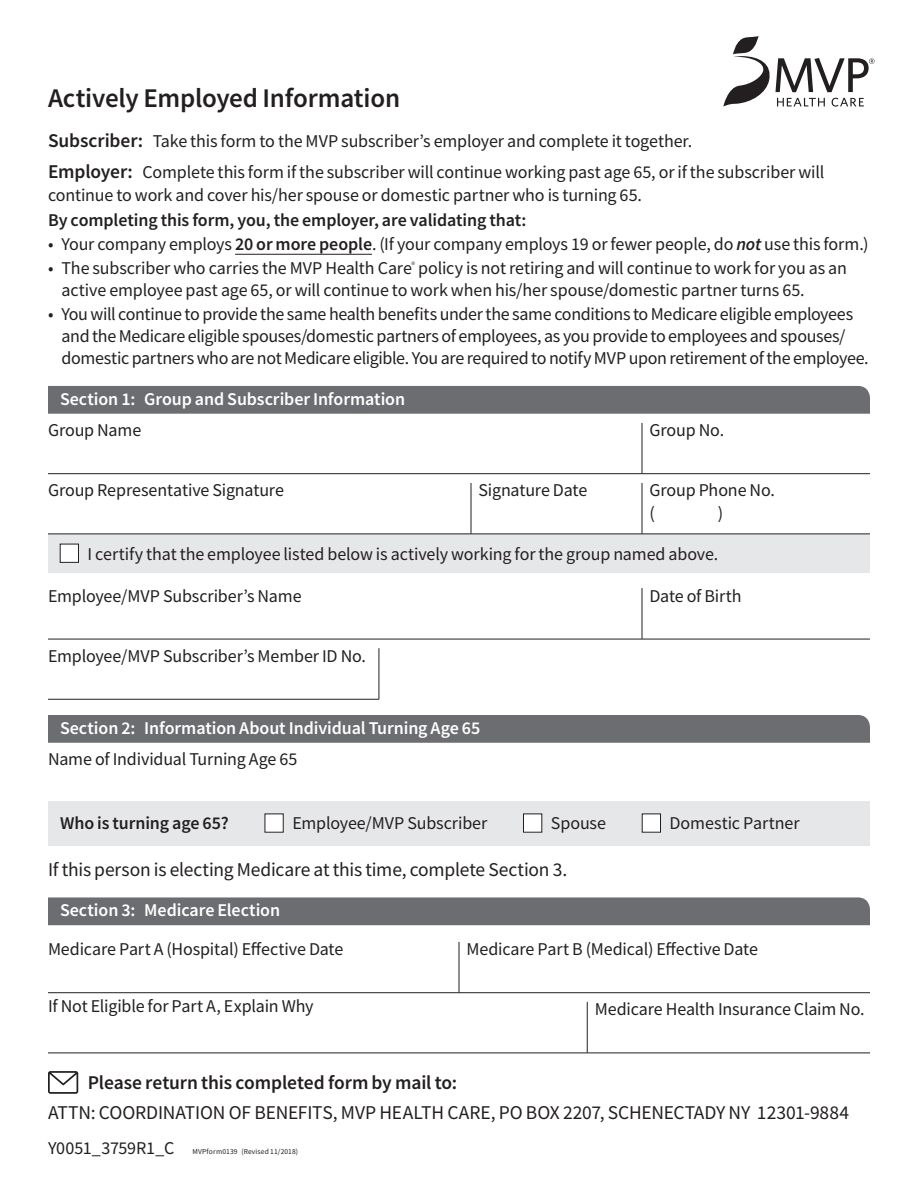
<style>
.page{position:relative;width:918px;height:1188px;background:#fff}
.page>*{position:absolute;margin:0;border:0;box-sizing:border-box;transform-origin:0 0}
.t1{font:600 27px "Source Sans Pro";letter-spacing:-.01em;color:#231f20}
.t2{font:19.5px "Source Sans Pro";letter-spacing:-.01em;color:#231f20}
.t3{font:600 19.5px "Source Sans Pro";letter-spacing:-.005em;color:#231f20}
.t4{font:18px/22.4px "Source Sans Pro";letter-spacing:-.01em;color:#231f20}
.Paragraph_Style_5{font:600 18px "Source Sans Pro";letter-spacing:-.005em;color:#fff}
.t5{font:600 18px "Source Sans Pro";letter-spacing:-.005em;color:#231f20}
.t6{font:7.5px "Source Sans Pro";letter-spacing:.02em;color:#231f20}
.s1{font-weight:600;font-size:19.5px}
.s2{font-weight:600}
.s3{font-weight:600;font-style:italic}
</style>
<div class="page">
<svg style="left:723px;top:36px;width:151px;height:71px"></svg>
<hr style="left:235px;top:254px;width:137px;height:1px;background:#231f20">
<div style="left:48px;top:386px;width:822px;height:28px;background:#6c6d70"></div>
<div style="left:48px;top:534px;width:822px;height:39px;background:#e6e7e9"></div>
<hr style="left:642px;top:423px;width:1px;height:50px;background:#231f20">
<hr style="left:48px;top:473px;width:594px;height:1px;background:#231f20">
<hr style="left:642px;top:473px;width:228px;height:1px;background:#231f20">
<hr style="left:471px;top:483px;width:1px;height:51px;background:#231f20">
<hr style="left:642px;top:483px;width:1px;height:51px;background:#231f20">
<hr style="left:48px;top:534px;width:423px;height:1px;background:#231f20">
<hr style="left:471px;top:534px;width:171px;height:1px;background:#231f20">
<hr style="left:642px;top:534px;width:228px;height:1px;background:#231f20">
<div style="left:60px;top:544px;width:18px;height:18px;background:#fff"></div>
<div style="left:60px;top:544px;width:19px;height:19px;border:1px solid #231f20"></div>
<hr style="left:642px;top:588px;width:1px;height:51px;background:#231f20">
<hr style="left:48px;top:639px;width:594px;height:1px;background:#231f20">
<hr style="left:642px;top:639px;width:228px;height:1px;background:#231f20">
<hr style="left:48px;top:699px;width:331px;height:1px;background:#231f20">
<hr style="left:379px;top:648px;width:1px;height:51px;background:#231f20">
<div style="left:48px;top:715px;width:822px;height:28px;background:#6c6d70"></div>
<div style="left:48px;top:801px;width:822px;height:45px;background:#e6e7e9"></div>
<div style="left:265px;top:814px;width:18px;height:18px;background:#fff"></div>
<div style="left:524px;top:814px;width:18px;height:18px;background:#fff"></div>
<div style="left:523px;top:814px;width:19px;height:18px;border:1px solid #231f20"></div>
<div style="left:642px;top:814px;width:19px;height:18px;background:#fff"></div>
<div style="left:642px;top:814px;width:19px;height:18px;border:1px solid #231f20"></div>
<div style="left:48px;top:897px;width:822px;height:28px;background:#6c6d70"></div>
<hr style="left:459px;top:942px;width:1px;height:51px;background:#231f20">
<hr style="left:48px;top:992px;width:411px;height:1px;background:#231f20">
<hr style="left:459px;top:992px;width:411px;height:1px;background:#231f20">
<hr style="left:48px;top:1053px;width:539px;height:1px;background:#231f20">
<hr style="left:587px;top:1053px;width:283px;height:1px;background:#231f20">
<hr style="left:587px;top:1002px;width:1px;height:51px;background:#231f20">
<svg style="left:48px;top:1071px;width:30px;height:23px"></svg>
<p class="t1" style="left:48px;top:80px;width:354px">Actively Employed Information</p>
<p class="t4" style="left:48px;top:129px;width:646px"><span class="s1">Subscriber:</span> Take this form to the MVP subscriber’s employer and complete it together.</p>
<p class="t4" style="left:48px;top:161px;width:778px"><span class="s1">Employer:</span> Complete this form if the subscriber will continue working past age 65, or if the subscriber will continue to work and cover his/her spouse or domestic partner who is turning 65.</p>
<p class="t5" style="left:48px;top:208px;width:480px">By completing this form, you, the employer, are validating that:</p>
<p class="t4" style="left:48px;top:233px;width:822px">• Your company employs <span class="s2">20 or more people</span>. (If your company employs 19 or fewer people, do <span class="s3">not</span> use this form.)</p>
<p class="t4" style="left:62px;top:256px;width:787px;text-indent:-14px">• The subscriber who carries the MVP Health Care<sup>®</sup> policy is not retiring and will continue to work for you as an active employee past age 65, or will continue to work when his/her spouse/domestic partner turns 65.</p>
<p class="t4" style="left:62px;top:302px;width:809px;text-indent:-14px">• You will continue to provide the same health benefits under the same conditions to Medicare eligible employees and the Medicare eligible spouses/domestic partners of employees, as you provide to employees and spouses/ domestic partners who are not Medicare eligible. You are required to notify MVP upon retirement of the employee.</p>
<p class="Paragraph_Style_5" style="left:60px;top:387px;width:347px">Section 1: Group and Subscriber Information</p>
<p class="t4" style="left:48px;top:419px;width:95px">Group Name</p>
<p class="t4" style="left:650px;top:419px;width:76px">Group No.</p>
<p class="t4" style="left:48px;top:479px;width:237px">Group Representative Signature</p>
<p class="t4" style="left:478px;top:479px;width:110px">Signature Date</p>
<p class="t4" style="left:650px;top:479px;width:127px">Group Phone No.</p>
<p class="t4" style="left:650px;top:501px;width:7px">(</p>
<p class="t4" style="left:718px;top:501px;width:7px">)</p>
<p class="t4" style="left:88px;top:542px;width:632px">I certify that the employee listed below is actively working for the group named above.</p>
<p class="t4" style="left:48px;top:584px;width:255px">Employee/MVP Subscriber’s Name</p>
<p class="t4" style="left:650px;top:584px;width:94px">Date of Birth</p>
<p class="t4" style="left:48px;top:644px;width:320px">Employee/MVP Subscriber’s Member ID No.</p>
<p class="Paragraph_Style_5" style="left:60px;top:716px;width:422px">Section 2: Information About Individual Turning Age 65</p>
<p class="t4" style="left:48px;top:748px;width:251px">Name of Individual Turning Age 65</p>
<p class="t5" style="left:60px;top:812px;width:170px">Who is turning age 65?</p>
<p class="t4" style="left:292px;top:812px;width:197px">Employee/MVP Subscriber</p>
<p class="t4" style="left:551px;top:812px;width:57px">Spouse</p>
<p class="t4" style="left:670px;top:812px;width:132px">Domestic Partner</p>
<p class="t2" style="left:48px;top:857px;width:521px">If this person is electing Medicare at this time, complete Section 3.</p>
<p class="Paragraph_Style_5" style="left:60px;top:898px;width:222px">Section 3: Medicare Election</p>
<p class="t4" style="left:48px;top:938px;width:297px">Medicare Part A (Hospital) Effective Date</p>
<p class="t4" style="left:466px;top:938px;width:293px">Medicare Part B (Medical) Effective Date</p>
<p class="t4" style="left:48px;top:995px;width:267px">If Not Eligible for Part A, Explain Why</p>
<p class="t4" style="left:595px;top:998px;width:271px">Medicare Health Insurance Claim No.</p>
<p class="t3" style="left:88px;top:1070px;width:371px">Please return this completed form by mail to:</p>
<p class="t2" style="left:48px;top:1101px;width:803px">ATTN: COORDINATION OF BENEFITS, MVP HEALTH CARE, PO BOX 2207, SCHENECTADY NY 12301-9884</p>
<p class="t4" style="left:48px;top:1136px;width:128px">Y0051_3759R1_C</p>
<p class="t6" style="left:192px;top:1146px;width:107px">MVPform0139 (Revised 11/2018)</p>
</div>
